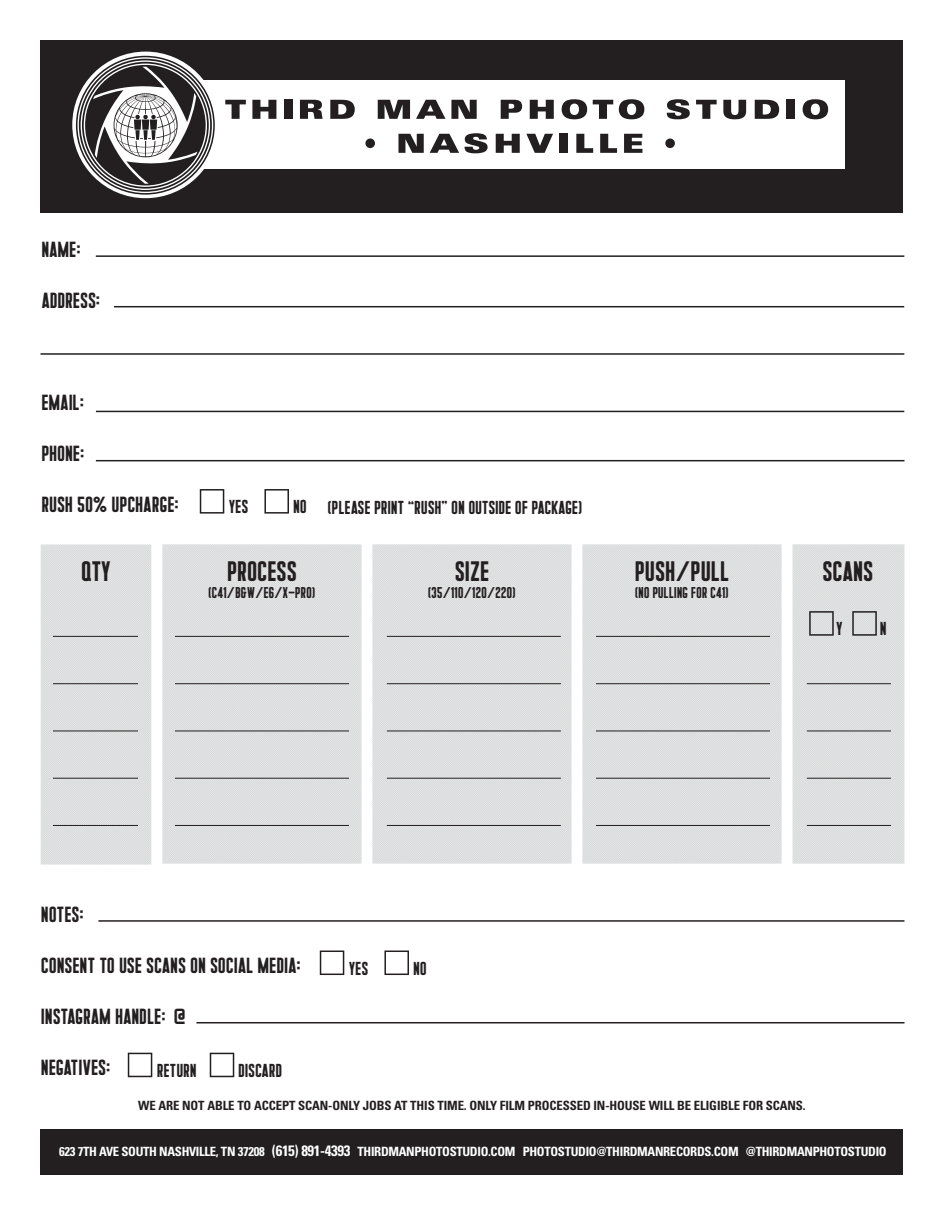
<style>
.page{position:relative;width:945px;height:1215px;background:#fff}
.page>*{position:absolute;margin:0;border:0;box-sizing:border-box;transform-origin:0 0}
.t1{font:700 27px "Kane Condensed";letter-spacing:.025em;color:#231f20}
.t2{font:700 21px "Kane Condensed";letter-spacing:.025em;color:#231f20}
.t3{font:700 18px "Kane Condensed";letter-spacing:.025em;color:#231f20}
.t4{font:700 15px "Kane Condensed";letter-spacing:.025em;color:#231f20}
.t5{font:700 condensed 12.75px "Univers";letter-spacing:-.025em;color:#fff}
.t6{font:700 condensed 12.75px "Univers";letter-spacing:-.005em;color:#231f20}
.s1{font-size:15px}
</style>
<div class="page">
<hr style="left:96px;top:255px;width:808px;height:2px;background:#231f20">
<hr style="left:114px;top:306px;width:790px;height:1px;background:#231f20">
<hr style="left:40px;top:353px;width:864px;height:2px;background:#231f20">
<hr style="left:196px;top:1022px;width:708px;height:1px;background:#231f20">
<hr style="left:96px;top:411px;width:808px;height:1px;background:#231f20">
<hr style="left:96px;top:460px;width:808px;height:1px;background:#231f20">
<hr style="left:98px;top:920px;width:806px;height:2px;background:#231f20">
<img style="left:40px;top:544px;width:69px;height:321px">
<img style="left:836px;top:544px;width:69px;height:320px">
<img style="left:109px;top:491px;width:210px;height:374px">
<img style="left:319px;top:544px;width:209px;height:320px">
<img style="left:528px;top:544px;width:308px;height:320px">
<svg style="left:200px;top:489px;width:24px;height:25px"></svg>
<svg style="left:264px;top:489px;width:25px;height:25px"></svg>
<svg style="left:809px;top:611px;width:25px;height:25px"></svg>
<svg style="left:852px;top:611px;width:25px;height:25px"></svg>
<svg style="left:320px;top:951px;width:24px;height:24px"></svg>
<svg style="left:384px;top:951px;width:25px;height:24px"></svg>
<svg style="left:128px;top:1053px;width:24px;height:24px"></svg>
<svg style="left:210px;top:1053px;width:24px;height:24px"></svg>
<div style="left:40px;top:40px;width:863px;height:173px;background:#231f20"></div>
<div style="left:40px;top:1129px;width:863px;height:45px;background:#231f20"></div>
<div style="left:144px;top:81px;width:701px;height:88px;background:#fff"></div>
<svg style="left:72px;top:52px;width:147px;height:146px"></svg>
<svg style="left:77px;top:57px;width:136px;height:136px"></svg>
<svg style="left:225px;top:100px;width:21px;height:19px"></svg>
<svg style="left:252px;top:100px;width:24px;height:19px"></svg>
<div style="left:284px;top:100px;width:8px;height:19px;background:#231f20"></div>
<svg style="left:300px;top:100px;width:23px;height:19px"></svg>
<svg style="left:330px;top:100px;width:25px;height:19px"></svg>
<svg style="left:378px;top:100px;width:32px;height:19px"></svg>
<svg style="left:416px;top:100px;width:61px;height:19px"></svg>
<svg style="left:501px;top:100px;width:21px;height:19px"></svg>
<svg style="left:530px;top:100px;width:24px;height:19px"></svg>
<svg style="left:562px;top:99px;width:25px;height:20px"></svg>
<svg style="left:593px;top:100px;width:20px;height:19px"></svg>
<svg style="left:619px;top:99px;width:25px;height:20px"></svg>
<svg style="left:667px;top:99px;width:23px;height:20px"></svg>
<svg style="left:696px;top:100px;width:21px;height:19px"></svg>
<svg style="left:723px;top:100px;width:23px;height:19px"></svg>
<svg style="left:755px;top:100px;width:24px;height:19px"></svg>
<div style="left:787px;top:100px;width:8px;height:19px;background:#231f20"></div>
<svg style="left:803px;top:99px;width:25px;height:20px"></svg>
<div style="left:365px;top:139px;width:10px;height:9px;background:#231f20;border-radius:50%"></div>
<svg style="left:398px;top:134px;width:26px;height:19px"></svg>
<svg style="left:430px;top:134px;width:29px;height:19px"></svg>
<svg style="left:465px;top:133px;width:23px;height:20px"></svg>
<svg style="left:496px;top:134px;width:24px;height:19px"></svg>
<svg style="left:526px;top:134px;width:27px;height:19px"></svg>
<div style="left:560px;top:134px;width:8px;height:19px;background:#231f20"></div>
<svg style="left:576px;top:134px;width:17px;height:19px"></svg>
<svg style="left:600px;top:134px;width:17px;height:19px"></svg>
<svg style="left:624px;top:134px;width:18px;height:19px"></svg>
<div style="left:665px;top:139px;width:10px;height:9px;background:#231f20;border-radius:50%"></div>
<hr style="left:175px;top:636px;width:174px;height:1px;background:#231f20">
<hr style="left:175px;top:683px;width:174px;height:1px;background:#231f20">
<hr style="left:175px;top:731px;width:174px;height:1px;background:#231f20">
<hr style="left:175px;top:778px;width:174px;height:1px;background:#231f20">
<hr style="left:175px;top:825px;width:174px;height:1px;background:#231f20">
<hr style="left:53px;top:636px;width:85px;height:1px;background:#231f20">
<hr style="left:53px;top:683px;width:85px;height:1px;background:#231f20">
<hr style="left:53px;top:731px;width:85px;height:1px;background:#231f20">
<hr style="left:53px;top:778px;width:85px;height:1px;background:#231f20">
<hr style="left:53px;top:825px;width:85px;height:1px;background:#231f20">
<hr style="left:807px;top:683px;width:84px;height:1px;background:#231f20">
<hr style="left:807px;top:731px;width:84px;height:1px;background:#231f20">
<hr style="left:807px;top:778px;width:84px;height:1px;background:#231f20">
<hr style="left:807px;top:825px;width:84px;height:1px;background:#231f20">
<hr style="left:387px;top:636px;width:174px;height:1px;background:#231f20">
<hr style="left:387px;top:683px;width:174px;height:1px;background:#231f20">
<hr style="left:387px;top:731px;width:174px;height:1px;background:#231f20">
<hr style="left:387px;top:778px;width:174px;height:1px;background:#231f20">
<hr style="left:387px;top:825px;width:174px;height:1px;background:#231f20">
<hr style="left:596px;top:636px;width:174px;height:1px;background:#231f20">
<hr style="left:596px;top:683px;width:174px;height:1px;background:#231f20">
<hr style="left:596px;top:731px;width:174px;height:1px;background:#231f20">
<hr style="left:596px;top:778px;width:174px;height:1px;background:#231f20">
<hr style="left:596px;top:825px;width:174px;height:1px;background:#231f20">
<h2 class="t2" style="left:42px;top:237px;width:40px">NAME:</h2>
<h2 class="t2" style="left:42px;top:288px;width:60px">ADDRESS:</h2>
<h2 class="t2" style="left:42px;top:390px;width:43px">EMAIL:</h2>
<h2 class="t2" style="left:42px;top:441px;width:44px">PHONE:</h2>
<h2 class="t2" style="left:42px;top:492px;width:138px">RUSH 5O% UPCHARGE:</h2>
<h3 class="t3" style="left:229px;top:496px;width:20px">YES</h3>
<h3 class="t3" style="left:293px;top:497px;width:290px">NO (PLEASE PRINT “RUSH” ON OUTSIDE OF PACKAGE)</h3>
<h1 class="t1" style="left:81px;top:555px;width:31px">QTY</h1>
<h1 class="t1" style="left:227px;top:555px;width:71px">PROCESS</h1>
<h1 class="t1" style="left:455px;top:555px;width:35px">SIZE</h1>
<h1 class="t1" style="left:635px;top:555px;width:95px">PUSH/PULL</h1>
<h1 class="t1" style="left:823px;top:555px;width:52px">SCANS</h1>
<p class="t4" style="left:209px;top:584px;width:108px">(C41/B&amp;W/E6/X-PRO)</p>
<p class="t4" style="left:428px;top:584px;width:89px">(35/11O/12O/22O)</p>
<p class="t4" style="left:635px;top:584px;width:95px">(NO PULLING FOR C41)</p>
<h3 class="t3" style="left:837px;top:618px;width:7px">Y</h3>
<h3 class="t3" style="left:880px;top:618px;width:8px">N</h3>
<h2 class="t2" style="left:41px;top:902px;width:44px">NOTES:</h2>
<h2 class="t2" style="left:41px;top:953px;width:261px">CONSENT TO USE SCANS ON SOCIAL MEDIA:</h2>
<h2 class="t2" style="left:41px;top:1004px;width:146px">INSTAGRAM HANDLE: @</h2>
<h2 class="t2" style="left:41px;top:1055px;width:70px">NEGATIVES:</h2>
<h3 class="t3" style="left:157px;top:1060px;width:41px">RETURN</h3>
<h3 class="t3" style="left:239px;top:1060px;width:45px">DISCARD</h3>
<h3 class="t3" style="left:349px;top:958px;width:20px">YES</h3>
<h3 class="t3" style="left:413px;top:958px;width:15px">NO</h3>
<p class="t6" style="left:138px;top:1097px;width:669px">WE ARE NOT ABLE TO ACCEPT SCAN-ONLY JOBS AT THIS TIME. ONLY FILM PROCESSED IN-HOUSE WILL BE ELIGIBLE FOR SCANS.</p>
<p class="t5" style="left:59px;top:1144px;width:829px">623 7TH AVE SOUTH NASHVILLE, TN 37208 <span class="s1">(615) 891-4393</span> THIRDMANPHOTOSTUDIO.COM PHOTOSTUDIO@THIRDMANRECORDS.COM @THIRDMANPHOTOSTUDIO</p>
</div>
